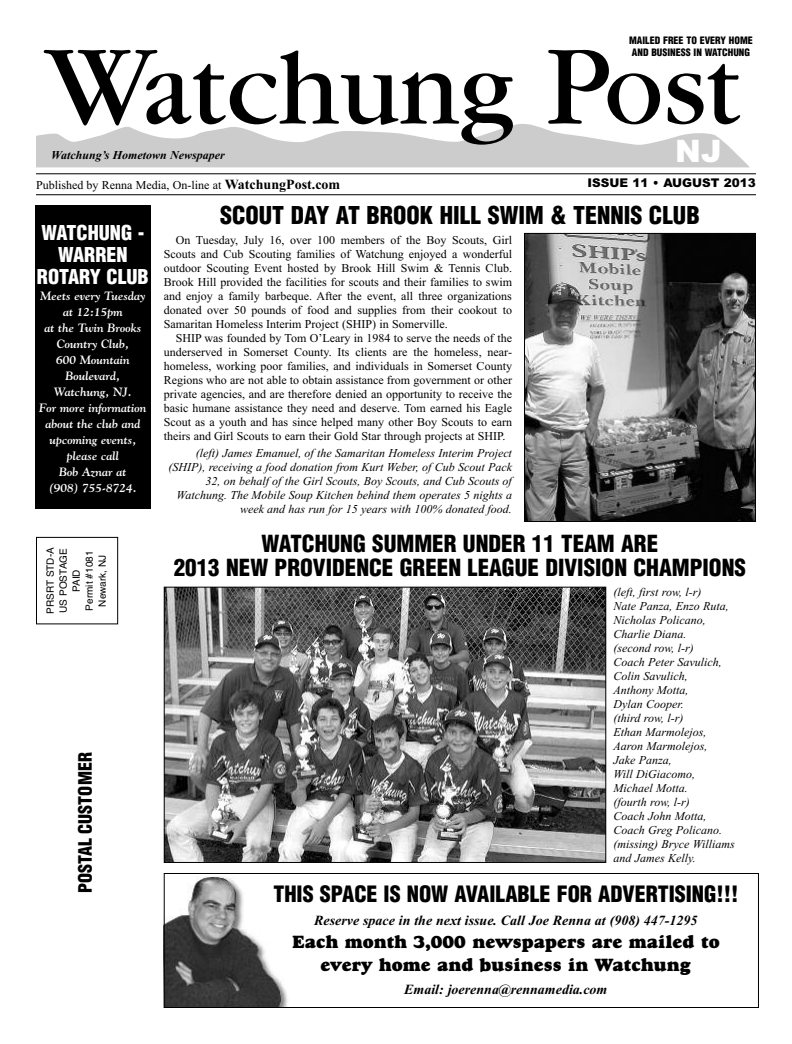
<style>
.page{position:relative;width:792px;height:1044px;background:#fff}
.page>*{position:absolute;margin:0;border:0;box-sizing:border-box;transform-origin:0 0}
.t1{font:108.5px "Garamond";color:#000}
.t2{font:900 31px "Arial";color:#fff}
.t3{font:900 condensed 24px "Helvetica";color:#000}
.t4{font:900 condensed 23px/24px "Helvetica";color:#000;text-align:center}
.t5{font:900 condensed 22px "Helvetica";color:#000}
.t6{font:900 condensed 20px/22px "Helvetica";color:#fff;text-align:center}
.t7{font:18px/23px "Goudy Heavyface";color:#000;text-align:center}
.t8{font:900 condensed 18px "Helvetica";color:#000}
.t9{font:italic 700 14px "Times New Roman";color:#000}
.t10{font:12px/14px "Times New Roman";color:#000;text-align:justify}
.t11{font:italic 12px/14px "Times New Roman";color:#000}
.t12{font:italic 700 12px/16px "Goudy";color:#fff;text-align:center}
.t13{font:italic 700 12px "Times New Roman";color:#000}
.t14{font:900 12px "Arial";color:#000}
.t15{font:10px/13px "Helvetica";color:#000;text-align:center}
.t16{font:900 condensed 10px/12px "Helvetica";color:#000}
.s1{font-size:117.8px}
.s2{font-weight:700;font-size:14px}
</style>
<div class="page">
<svg style="left:36px;top:124px;width:713px;height:43px"></svg>
<hr style="left:36px;top:173px;width:720px;height:1px;background:#000">
<hr style="left:36px;top:194px;width:720px;height:1px;background:#000">
<div style="left:35px;top:205px;width:115px;height:304px;background:#000"></div>
<div style="left:36px;top:537px;width:82px;height:87px;border:1px solid #000"></div>
<img style="left:166px;top:877px;width:121px;height:129px">
<div style="left:164px;top:873px;width:595px;height:135px;border:1px solid #000"></div>
<img style="left:166px;top:589px;width:438px;height:272px">
<div style="left:164px;top:587px;width:442px;height:276px;border:1px solid #000"></div>
<img style="left:526px;top:235px;width:228px;height:285px">
<div style="left:524px;top:233px;width:232px;height:289px;border:1px solid #000"></div>
<p class="t16" style="left:629px;top:34px;width:125px">MAILED FREE TO EVERY HOME<br>AND BUSINESS IN WATCHUNG</p>
<h1 class="t1" style="left:46px;top:52px;width:697px"><span class="s1">W</span>atchung <span class="s1">P</span>ost</h1>
<p class="t13" style="left:51px;top:148px;width:175px">Watchung’s Hometown Newspaper</p>
<h2 class="t2" style="left:675px;top:133px;width:48px">NJ</h2>
<p class="t10" style="left:36px;top:178px;width:306px">Published by Renna Media, On-line at <span class="s2">WatchungPost.com</span></p>
<p class="t14" style="left:587px;top:176px;width:170px">ISSUE 11 • AUGUST 2013</p>
<h3 class="t6" style="left:37px;top:222px;width:113px">WATCHUNG -<br>WARREN<br>ROTARY CLUB</h3>
<p class="t12" style="left:39px;top:287px;width:109px">Meets every Tuesday at 12:15pm<br>at the Twin Brooks<br>Country Club,<br>600 Mountain<br>Boulevard,<br>Watchung, NJ.<br>For more information about the club and upcoming events, please call<br>Bob Aznar at<br>(908) 755-8724.</p>
<h3 class="t3" style="left:220px;top:202px;width:481px">SCOUT DAY AT BROOK HILL SWIM &amp; TENNIS CLUB</h3>
<p class="t10" style="left:164px;top:232px;width:350px;text-indent:12px">On Tuesday, July 16, over 100 members of the Boy Scouts, Girl Scouts and Cub Scouting families of Watchung enjoyed a wonderful outdoor Scouting Event hosted by Brook Hill Swim &amp; Tennis Club.<br>Brook Hill provided the facilities for scouts and their families to swim and enjoy a family barbeque. After the event, all three organizations donated over 50 pounds of food and supplies from their cookout to Samaritan Homeless Interim Project (SHIP) in Somerville.</p>
<p class="t10" style="left:164px;top:330px;width:350px;text-indent:12px">SHIP was founded by Tom O’Leary in 1984 to serve the needs of the underserved in Somerset County. Its clients are the homeless, near&shy;homeless, working poor families, and individuals in Somerset County Regions who are not able to obtain assistance from government or other private agencies, and are therefore denied an opportunity to receive the basic humane assistance they need and deserve. Tom earned his Eagle Scout as a youth and has since helped many other Boy Scouts to earn theirs and Girl Scouts to earn their Gold Star through projects at SHIP.</p>
<p class="t11" style="left:168px;top:446px;width:345px;text-align:right">(left) James Emanuel, of the Samaritan Homeless Interim Project (SHIP), receiving a food donation from Kurt Weber, of Cub Scout Pack 32, on behalf of the Girl Scouts, Boy Scouts, and Cub Scouts of Watchung. The Mobile Soup Kitchen behind them operates 5 nights a week and has run for 15 years with 100% donated food.</p>
<p class="t15" style="left:44px;top:614px;width:68px;rotate:-90deg">PRSRT STD-A<br>US POSTAGE<br>PAID<br>Permit #1081<br>Newark, NJ</p>
<h3 class="t8" style="left:75px;top:893px;width:142px;rotate:-90deg">POSTAL CUSTOMER</h3>
<h3 class="t4" style="left:174px;top:532px;width:574px">WATCHUNG SUMMER UNDER 11 TEAM ARE<br>2013 NEW PROVIDENCE GREEN LEAGUE DIVISION CHAMPIONS</h3>
<p class="t11" style="left:614px;top:585px;width:123px">(left, first row, l-r)<br>Nate Panza, Enzo Ruta,<br>Nicholas Policano,<br>Charlie Diana.<br>(second row, l-r)<br>Coach Peter Savulich,<br>Colin Savulich,<br>Anthony Motta,<br>Dylan Cooper.<br>(third row, l-r)<br>Ethan Marmolejos,<br>Aaron Marmolejos,<br>Jake Panza,<br>Will DiGiacomo,<br>Michael Motta.<br>(fourth row, l-r)<br>Coach John Motta,<br>Coach Greg Policano. (missing) Bryce Williams and James Kelly.</p>
<h3 class="t5" style="left:273px;top:881px;width:467px">THIS SPACE IS NOW AVAILABLE FOR ADVERTISING!!!</h3>
<p class="t9" style="left:314px;top:912px;width:385px">Reserve space in the next issue. Call Joe Renna at (908) 447-1295</p>
<h3 class="t7" style="left:292px;top:932px;width:429px">Each month 3,000 newspapers are mailed to every home and business in Watchung</h3>
<p class="t9" style="left:404px;top:981px;width:205px">Email: joerenna@rennamedia.com</p>
</div>
